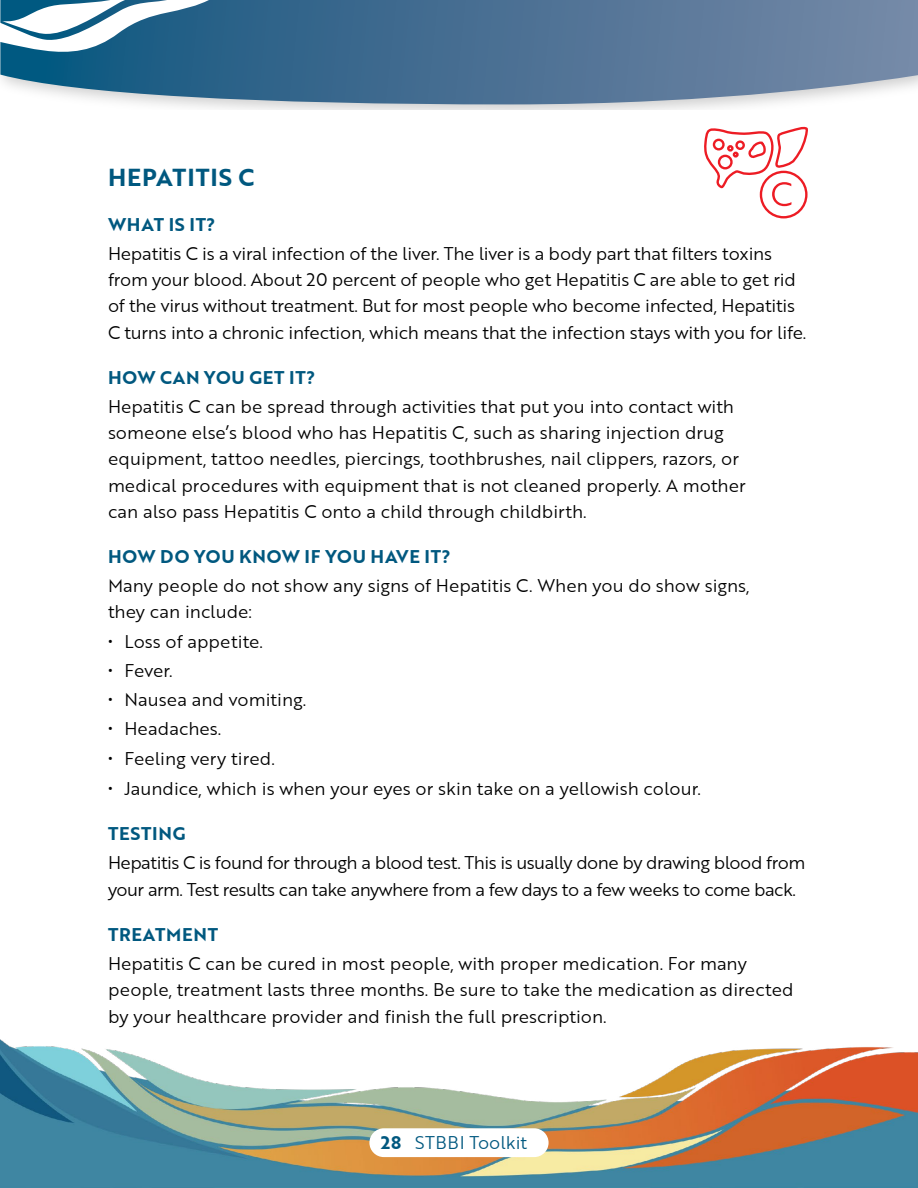
<style>
.page{position:relative;width:918px;height:1188px;background:#fff}
.page>*{position:absolute;margin:0;border:0;box-sizing:border-box;transform-origin:0 0}
.t1{font:24px "Brother 1816 Bold";letter-spacing:.04em;color:#00587f}
.t2{font:18px/26.2px "Brother 1816 Book";color:#000}
.t3{font:18px/27px "Brother 1816 Book";letter-spacing:-.03em;color:#000}
.t4{font:18px "Brother 1816 Bold";letter-spacing:.04em;color:#00587f}
.t5{font:18px "Brother 1816 Book";color:#00587f}
.s1{font-family:"Brother 1816 Bold"}
</style>
<div class="page">
<img style="left:1px;top:1040px;width:917px;height:148px">
<div style="left:369px;top:1128px;width:180px;height:29px;background:#fff;border-radius:14px"></div>
<svg style="left:0;top:0;width:918px;height:104px;background:#5e7f9e"></svg>
<svg style="left:0;top:0;width:293px;height:70px"></svg>
<div style="left:760px;top:171px;width:48px;height:47px;border:2px solid #ed1c24;border-radius:50%"></div>
<svg style="left:704px;top:126px;width:104px;height:80px"></svg>
<h1 class="t1" style="left:108px;top:162px;width:148px">HEPATITIS C</h1>
<p class="t4" style="left:108px;top:213px;width:109px">WHAT IS IT?</p>
<p class="t2" style="left:108px;top:240px;width:700px">Hepatitis C is a viral infection of the liver. The liver is a body part that filters toxins from your blood. About 20 percent of people who get Hepatitis C are able to get rid of the virus without treatment. But for most people who become infected, Hepatitis C turns into a chronic infection, which means that the infection stays with you for life.</p>
<p class="t4" style="left:108px;top:366px;width:209px">HOW CAN YOU GET IT?</p>
<p class="t2" style="left:108px;top:393px;width:639px">Hepatitis C can be spread through activities that put you into contact with someone else’s blood who has Hepatitis C, such as sharing injection drug equipment, tattoo needles, piercings, toothbrushes, nail clippers, razors, or medical procedures with equipment that is not cleaned properly. A mother can also pass Hepatitis C onto a child through childbirth.</p>
<p class="t4" style="left:108px;top:545px;width:344px">HOW DO YOU KNOW IF YOU HAVE IT?</p>
<p class="t2" style="left:108px;top:572px;width:643px">Many people do not show any signs of Hepatitis C. When you do show signs, they can include:</p>
<p class="t2" style="left:108px;top:628px;width:157px">• Loss of appetite.</p>
<p class="t2" style="left:108px;top:657px;width:66px">• Fever.</p>
<p class="t2" style="left:108px;top:686px;width:200px">• Nausea and vomiting.</p>
<p class="t2" style="left:108px;top:716px;width:115px">• Headaches.</p>
<p class="t2" style="left:108px;top:745px;width:168px">• Feeling very tired.</p>
<p class="t2" style="left:108px;top:775px;width:594px">• Jaundice, which is when your eyes or skin take on a yellowish colour.</p>
<p class="t4" style="left:108px;top:822px;width:79px">TESTING</p>
<p class="t3" style="left:108px;top:849px;width:699px">Hepatitis C is found for through a blood test. This is usually done by drawing blood from your arm. Test results can take anywhere from a few days to a few weeks to come back.</p>
<p class="t4" style="left:108px;top:923px;width:112px">TREATMENT</p>
<p class="t2" style="left:108px;top:950px;width:687px">Hepatitis C can be cured in most people, with proper medication. For many people, treatment lasts three months. Be sure to take the medication as directed by your healthcare provider and finish the full prescription.</p>
<p class="t5" style="left:381px;top:1131px;width:148px"><span class="s1">28</span> STBBI Toolkit</p>
</div>
